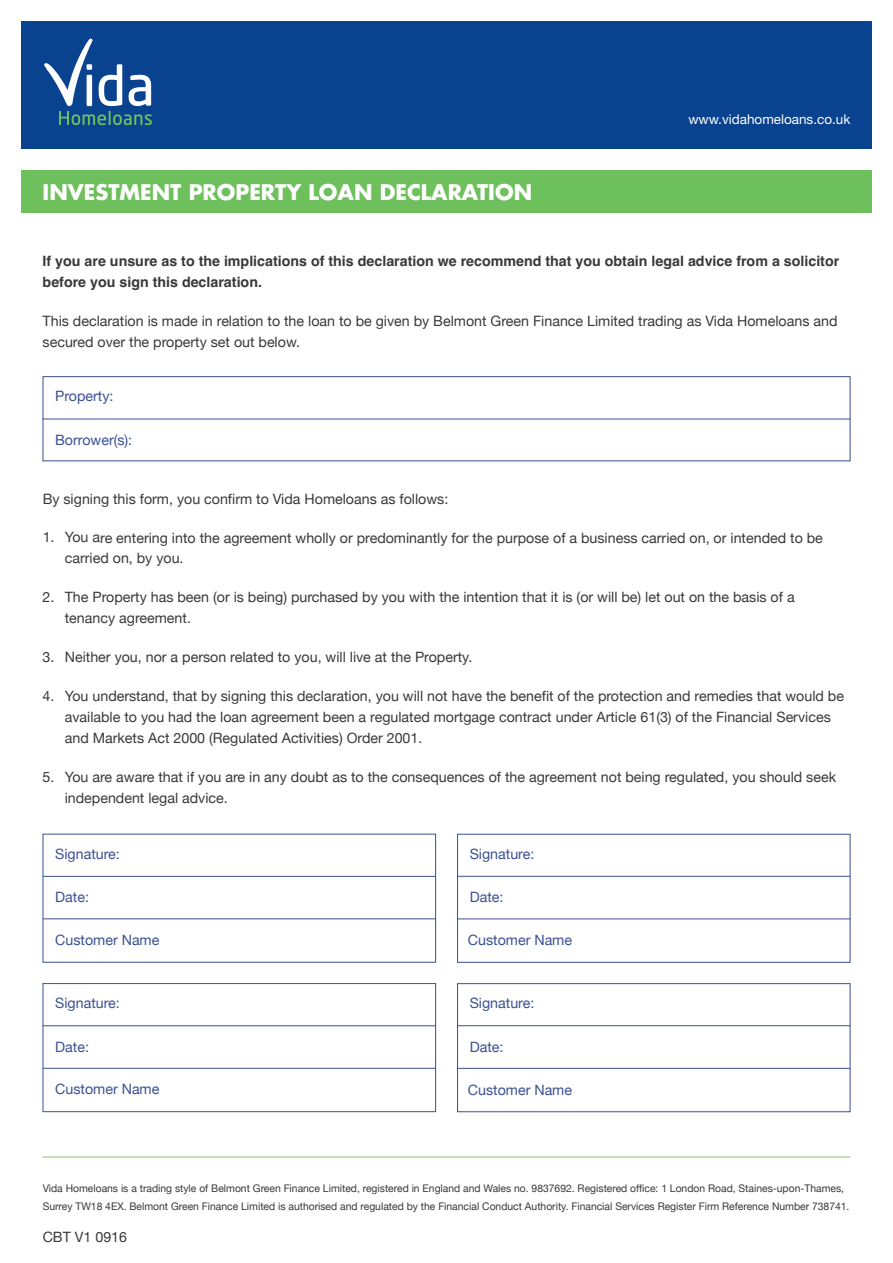
<style>
.page{position:relative;width:893px;height:1263px;background:#fff}
.page>*{position:absolute;margin:0;border:0;box-sizing:border-box;transform-origin:0 0}
.t1{font:700 21px "Futura";color:#fff}
.t2{font:14.25px/20.9px "Helvetica Neue";color:#39383a}
.t3{font:14.25px "Helvetica Neue";color:#3a5192}
.t4{font:700 14.25px/20.9px "Helvetica";color:#39383a}
.t5{font:13.5px "Helvetica Neue";color:#fff}
.t6{font:10.5px/18px "Helvetica Neue";color:#39383a}
</style>
<div class="page">
<div style="left:21px;top:170px;width:851px;height:43px;background:#6ec05d"></div>
<div style="left:21px;top:21px;width:851px;height:128px;background:#09428f"></div>
<svg style="left:44px;top:38px;width:108px;height:87px"></svg>
<hr style="left:43px;top:1157px;width:807px;height:1px;background:#8cc16e">
<hr style="left:43px;top:876px;width:393px;height:1px;background:#3a5192">
<hr style="left:43px;top:918px;width:393px;height:1px;background:#3a5192">
<div style="left:43px;top:376px;width:807px;height:85px;border:1px solid #3a5192"></div>
<hr style="left:43px;top:419px;width:807px;height:1px;background:#3a5192">
<div style="left:457px;top:834px;width:393px;height:129px;border:1px solid #3a5192"></div>
<hr style="left:457px;top:876px;width:393px;height:1px;background:#3a5192">
<hr style="left:457px;top:919px;width:393px;height:1px;background:#3a5192">
<div style="left:43px;top:983px;width:393px;height:129px;border:1px solid #3a5192"></div>
<hr style="left:43px;top:1025px;width:393px;height:1px;background:#3a5192">
<hr style="left:43px;top:1068px;width:393px;height:1px;background:#3a5192">
<div style="left:457px;top:983px;width:393px;height:129px;border:1px solid #3a5192"></div>
<hr style="left:457px;top:1025px;width:393px;height:1px;background:#3a5192">
<hr style="left:457px;top:1068px;width:393px;height:1px;background:#3a5192">
<h1 class="t1" style="left:43px;top:182px;width:491px">INVESTMENT PROPERTY LOAN DECLARATION</h1>
<p class="t5" style="left:688px;top:110px;width:164px">www.vidahomeloans.co.uk</p>
<p class="t4" style="left:43px;top:251px;width:798px">If you are unsure as to the implications of this declaration we recommend that you obtain legal advice from a solicitor before you sign this declaration.</p>
<p class="t2" style="left:43px;top:310px;width:796px">This declaration is made in relation to the loan to be given by Belmont Green Finance Limited trading as Vida Homeloans and secured over the property set out below.</p>
<p class="t3" style="left:55px;top:388px;width:60px">Property:</p>
<p class="t3" style="left:55px;top:431px;width:79px">Borrower(s):</p>
<p class="t2" style="left:43px;top:489px;width:407px">By signing this form, you confirm to Vida Homeloans as follows:</p>
<p class="t2" style="left:65px;top:527px;width:760px;line-height:20.1px;text-indent:-22px">1. You are entering into the agreement wholly or predominantly for the purpose of a business carried on, or intended to be carried on, by you.</p>
<p class="t2" style="left:65px;top:586px;width:731px;text-indent:-22px">2. The Property has been (or is being) purchased by you with the intention that it is (or will be) let out on the basis of a tenancy agreement.</p>
<p class="t2" style="left:43px;top:646px;width:431px">3. Neither you, nor a person related to you, will live at the Property.</p>
<p class="t2" style="left:65px;top:685px;width:781px;text-indent:-22px">4. You understand, that by signing this declaration, you will not have the benefit of the protection and remedies that would be available to you had the loan agreement been a regulated mortgage contract under Article 61(3) of the Financial Services and Markets Act 2000 (Regulated Activities) Order 2001.</p>
<p class="t2" style="left:65px;top:766px;width:773px;text-indent:-22px">5. You are aware that if you are in any doubt as to the consequences of the agreement not being regulated, you should seek independent legal advice.</p>
<p class="t3" style="left:55px;top:845px;width:66px">Signature:</p>
<p class="t3" style="left:55px;top:889px;width:35px">Date:</p>
<p class="t3" style="left:55px;top:931px;width:106px">Customer Name</p>
<p class="t3" style="left:55px;top:994px;width:66px">Signature:</p>
<p class="t3" style="left:55px;top:1038px;width:35px">Date:</p>
<p class="t3" style="left:55px;top:1080px;width:106px">Customer Name</p>
<p class="t3" style="left:470px;top:845px;width:66px">Signature:</p>
<p class="t3" style="left:470px;top:889px;width:35px">Date:</p>
<p class="t3" style="left:468px;top:931px;width:106px">Customer Name</p>
<p class="t3" style="left:470px;top:995px;width:66px">Signature:</p>
<p class="t3" style="left:470px;top:1038px;width:35px">Date:</p>
<p class="t3" style="left:468px;top:1081px;width:106px">Customer Name</p>
<p class="t6" style="left:43px;top:1179px;width:808px">Vida Homeloans is a trading style of Belmont Green Finance Limited, registered in England and Wales no. 9837692. Registered office: 1 London Road, Staines-upon-Thames,<br>Surrey TW18 4EX. Belmont Green Finance Limited is authorised and regulated by the Financial Conduct Authority. Financial Services Register Firm Reference Number 738741.</p>
<p class="t2" style="left:43px;top:1226px;width:86px">CBT V1 0916</p>
</div>
